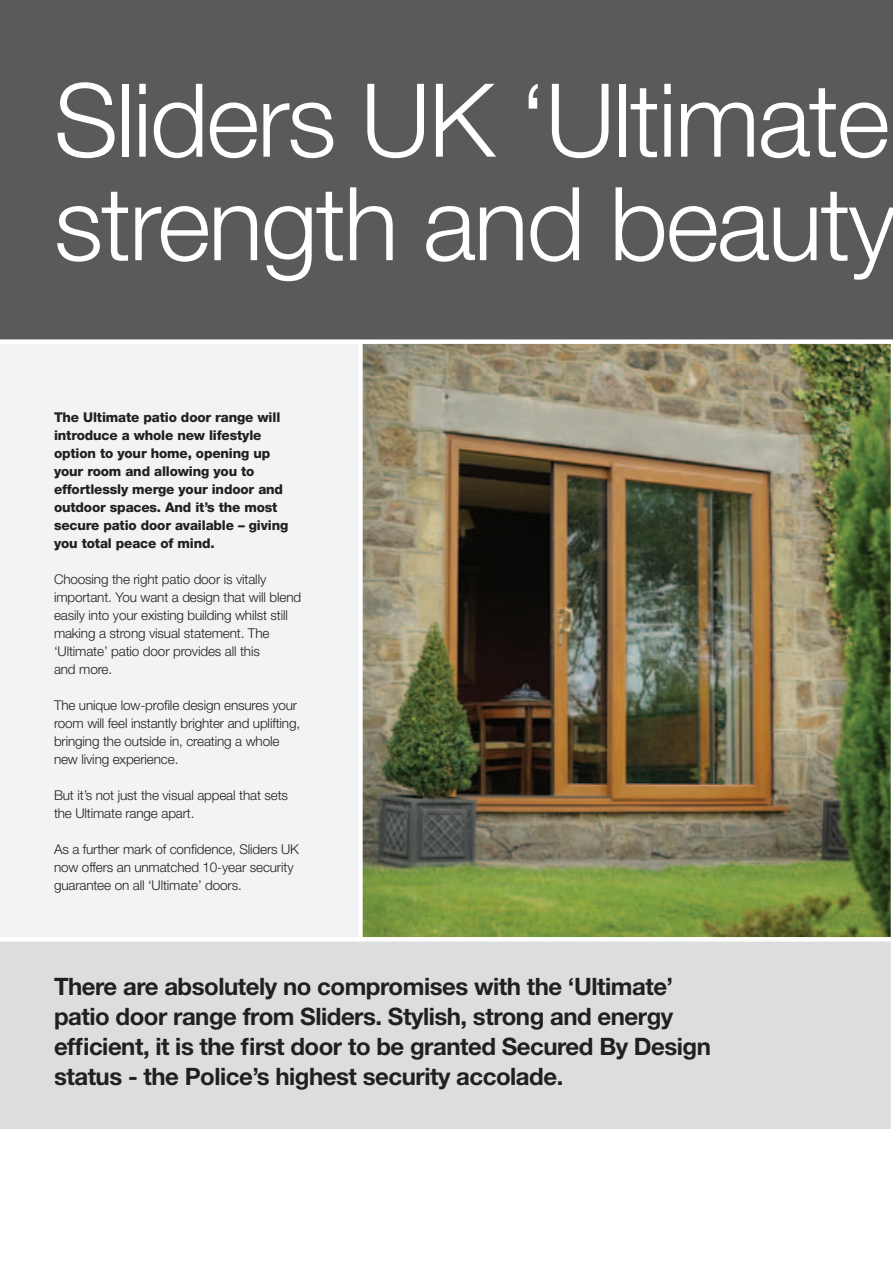
<style>
.page{position:relative;width:893px;height:1263px;background:#fff}
.page>*{position:absolute;margin:0;border:0;box-sizing:border-box;transform-origin:0 0}
.t1{font:300 102px/103.5px "Helvetica Neue";letter-spacing:-.02em;color:#fff}
.t2{font:700 24px/30px "Helvetica Neue";letter-spacing:-.02em;color:#231f20}
.t3{font:300 13.5px/18px "Helvetica Neue";letter-spacing:-.01em;color:#231f20}
.t4{font:800 13.5px/18px "Helvetica Neue";letter-spacing:-.01em;color:#231f20}
</style>
<div class="page">
<div style="left:0;top:939px;width:893px;height:190px;background:#dcdddf"></div>
<img style="left:363px;top:344px;width:528px;height:593px">
<div style="left:0;top:342px;width:360px;height:597px;background:#f2f3f4"></div>
<div style="left:0;top:0;width:893px;height:339px;background:#5a5a5d"></div>
<hr style="left:0;top:937px;width:893px;height:4px;background:#fff">
<div style="left:0;top:339px;width:893px;height:5px;background:#fff"></div>
<div style="left:358px;top:342px;width:5px;height:599px;background:#fff"></div>
<hr style="left:891px;top:342px;width:2px;height:787px;background:#fff">
<h1 class="t1" style="left:54px;top:66px;width:843px">Sliders UK ‘Ultimate strength and beauty</h1>
<p class="t4" style="left:54px;top:408px;width:236px">The Ultimate patio door range will introduce a whole new lifestyle option to your home, opening up your room and allowing you to effortlessly merge your indoor and outdoor spaces. And it’s the most secure patio door available – giving you total peace of mind.</p>
<p class="t3" style="left:54px;top:570px;width:249px">Choosing the right patio door is vitally important. You want a design that will blend easily into your existing building whilst still making a strong visual statement. The ‘Ultimate’ patio door provides all this<br>and more.</p>
<p class="t3" style="left:54px;top:696px;width:248px">The unique low-profile design ensures your room will feel instantly brighter and uplifting, bringing the outside in, creating a whole new living experience.</p>
<p class="t3" style="left:54px;top:786px;width:236px">But it’s not just the visual appeal that sets the Ultimate range apart.</p>
<p class="t3" style="left:54px;top:840px;width:247px">As a further mark of confidence, Sliders UK now offers an unmatched 10-year security guarantee on all ‘Ultimate’ doors.</p>
<h2 class="t2" style="left:54px;top:971px;width:658px">There are absolutely no compromises with the ‘Ultimate’ patio door range from Sliders. Stylish, strong and energy efficient, it is the first door to be granted Secured By Design status - the Police’s highest security accolade.</h2>
</div>
